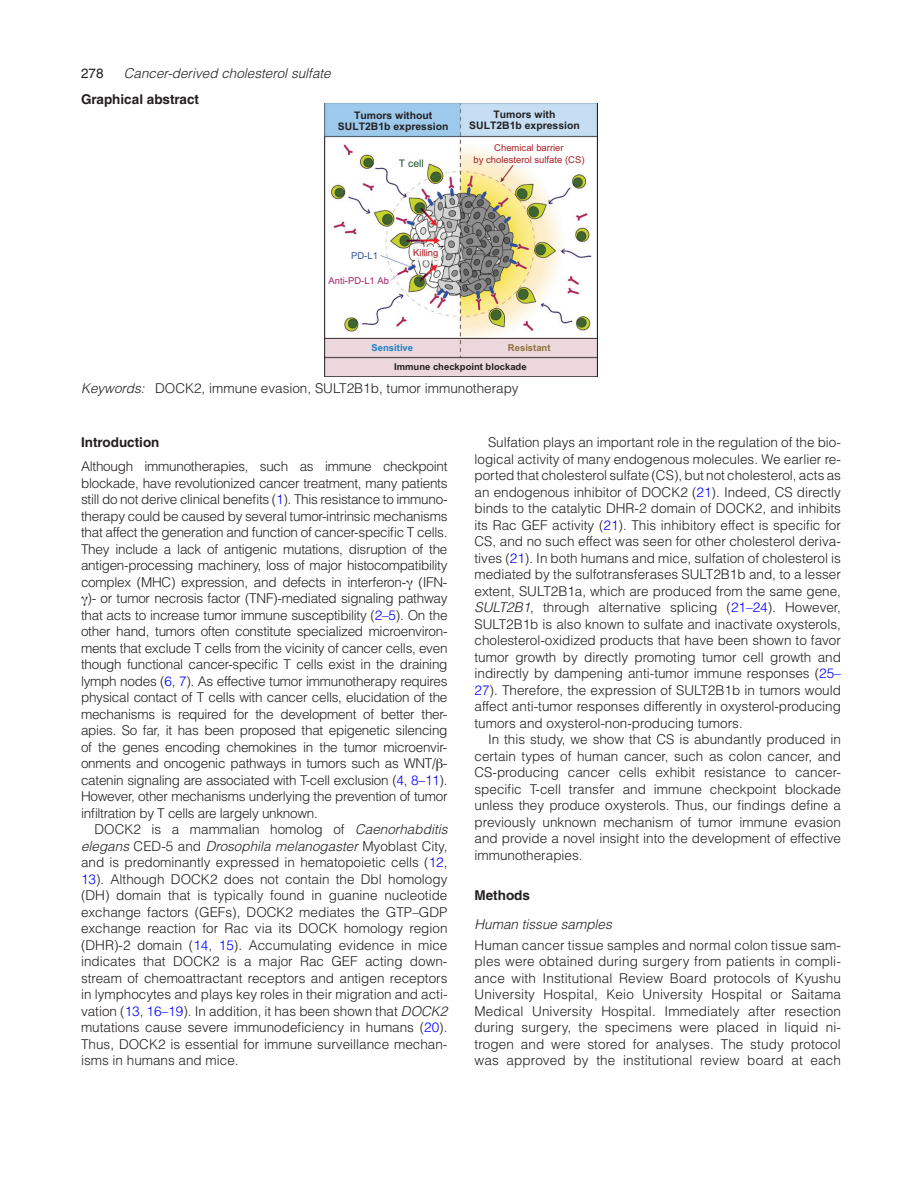
<style>
.page{position:relative;width:919px;height:1187px;background:#fff}
.page>*{position:absolute;margin:0;border:0;box-sizing:border-box;transform-origin:0 0}
.t1{font:300 13.5px/16.5px "Helvetica LT Std";color:#231f20;text-align:justify}
.t2{font:italic 300 13.5px "Helvetica LT Std";color:#231f20}
.t3{font:700 13.5px "Helvetica LT Std";color:#231f20}
.t4{font:13.5px "Helvetica LT Std";color:#231f20}
.t5{font:700 10.35px/11.4px "Arial";color:#231f20;text-align:center}
.t6{font:10.35px "Arial";color:#1e542c}
.t7{font:9.45px/11.4px "Arial";color:#a91e23;text-align:center}
.t8{font:700 9.45px "Arial";color:#231f20}
.t9{font:9.45px "Arial";color:#a62168}
.t10{font:700 9.45px "Arial";color:#1b80c3}
.t11{font:700 9.45px "Arial";color:#8f6f3d}
.t12{font:9.45px "Arial";color:#30529d}
.s1{font-style:italic}
.s2{color:#00f}
.s3{font-family:"Gandhari Unicode";font-weight:400}
</style>
<div class="page">
<img style="left:324px;top:103px;width:274px;height:273px">
<p class="t4" style="left:81px;top:65px;width:24px">278</p>
<p class="t2" style="left:124px;top:65px;width:208px">Cancer-derived cholesterol sulfate</p>
<p class="t3" style="left:81px;top:90px;width:120px">Graphical abstract</p>
<p class="t5" style="left:338px;top:110px;width:112px">Tumors without<br>SULT2B1b expression</p>
<p class="t5" style="left:469px;top:109px;width:112px">Tumors with<br>SULT2B1b expression</p>
<p class="t6" style="left:399px;top:156px;width:26px">T cell</p>
<p class="t12" style="left:351px;top:249px;width:28px">PD-L1</p>
<p class="t9" style="left:328px;top:274px;width:62px">Anti-PD-L1 Ab</p>
<p class="t7" style="left:413px;top:247px;width:27px">Killing</p>
<p class="t7" style="left:473px;top:142px;width:112px">Chemical barrier<br>by cholesterol sulfate (CS)</p>
<p class="t10" style="left:371px;top:341px;width:43px">Sensitive</p>
<p class="t11" style="left:508px;top:341px;width:44px">Resistant</p>
<p class="t8" style="left:394px;top:360px;width:134px">Immune checkpoint blockade</p>
<p class="t1" style="left:81px;top:380px;width:439px"><span class="s1">Keywords:</span> DOCK2, immune evasion, SULT2B1b, tumor immunotherapy</p>
<p class="t3" style="left:81px;top:434px;width:80px">Introduction</p>
<p class="t1" style="left:81px;top:458px;width:368px">Although immunotherapies, such as immune checkpoint blockade, have revolutionized cancer treatment, many patients still do not derive clinical benefits (<span class="s2">1</span>). This resistance to immuno&shy;therapy could be caused by several tumor-intrinsic mechanisms that affect the generation and function of cancer-specific T cells.<br>They include a lack of antigenic mutations, disruption of the antigen-processing machinery, loss of major histocompatibility complex (MHC) expression, and defects in interferon-<span class="s3">γ</span> (IFN&shy;<span class="s3">γ</span>)- or tumor necrosis factor (TNF)-mediated signaling pathway that acts to increase tumor immune susceptibility (<span class="s2">2–5</span>). On the other hand, tumors often constitute specialized microenviron&shy;ments that exclude T cells from the vicinity of cancer cells, even though functional cancer-specific T cells exist in the draining lymph nodes (<span class="s2">6</span>, <span class="s2">7</span>). As effective tumor immunotherapy requires physical contact of T cells with cancer cells, elucidation of the mechanisms is required for the development of better ther&shy;apies. So far, it has been proposed that epigenetic silencing of the genes encoding chemokines in the tumor microenvir&shy;onments and oncogenic pathways in tumors such as WNT/<span class="s3">β&shy;</span>catenin signaling are associated with T-cell exclusion (<span class="s2">4</span>, <span class="s2">8–11</span>).<br>However, other mechanisms underlying the prevention of tumor infiltration by T cells are largely unknown.</p>
<p class="t1" style="left:81px;top:821px;width:368px;text-indent:14px">DOCK2 is a mammalian homolog of <span class="s1">Caenorhabditis elegans</span> CED-5 and <span class="s1">Drosophila melanogaster</span> Myoblast City, and is predominantly expressed in hematopoietic cells (<span class="s2">12</span>, <span class="s2">13</span>). Although DOCK2 does not contain the Dbl homology (DH) domain that is typically found in guanine nucleotide exchange factors (GEFs), DOCK2 mediates the GTP–GDP exchange reaction for Rac via its DOCK homology region (DHR)-2 domain (<span class="s2">14</span>, <span class="s2">15</span>). Accumulating evidence in mice indicates that DOCK2 is a major Rac GEF acting down&shy;stream of chemoattractant receptors and antigen receptors in lymphocytes and plays key roles in their migration and acti&shy;vation (<span class="s2">13</span>, <span class="s2">16–19</span>). In addition, it has been shown that <span class="s1">DOCK2 </span>mutations cause severe immunodeficiency in humans (<span class="s2">20</span>).<br>Thus, DOCK2 is essential for immune surveillance mechan&shy;isms in humans and mice.</p>
<p class="t1" style="left:474px;top:434px;width:368px;text-indent:14px">Sulfation plays an important role in the regulation of the bio&shy;logical activity of many endogenous molecules. We earlier re&shy;ported that cholesterol sulfate (CS), but not cholesterol, acts as an endogenous inhibitor of DOCK2 (<span class="s2">21</span>). Indeed, CS directly binds to the catalytic DHR-2 domain of DOCK2, and inhibits its Rac GEF activity (<span class="s2">21</span>). This inhibitory effect is specific for CS, and no such effect was seen for other cholesterol deriva&shy;tives (<span class="s2">21</span>). In both humans and mice, sulfation of cholesterol is mediated by the sulfotransferases SULT2B1b and, to a lesser extent, SULT2B1a, which are produced from the same gene, <span class="s1">SULT2B1</span>, through alternative splicing (<span class="s2">21–24</span>). However, SULT2B1b is also known to sulfate and inactivate oxysterols, cholesterol-oxidized products that have been shown to favor tumor growth by directly promoting tumor cell growth and indirectly by dampening anti-tumor immune responses (<span class="s2">25– 27</span>). Therefore, the expression of SULT2B1b in tumors would affect anti-tumor responses differently in oxysterol-producing tumors and oxysterol-non-producing tumors.</p>
<p class="t1" style="left:474px;top:731px;width:368px;text-indent:14px">In this study, we show that CS is abundantly produced in certain types of human cancer, such as colon cancer, and CS-producing cancer cells exhibit resistance to cancer&shy;specific T-cell transfer and immune checkpoint blockade unless they produce oxysterols. Thus, our findings define a previously unknown mechanism of tumor immune evasion and provide a novel insight into the development of effective immunotherapies.</p>
<p class="t3" style="left:474px;top:887px;width:57px">Methods</p>
<p class="t2" style="left:474px;top:915px;width:139px">Human tissue samples</p>
<p class="t1" style="left:474px;top:936px;width:368px">Human cancer tissue samples and normal colon tissue sam&shy;ples were obtained during surgery from patients in compli&shy;ance with Institutional Review Board protocols of Kyushu University Hospital, Keio University Hospital or Saitama Medical University Hospital. Immediately after resection during surgery, the specimens were placed in liquid ni&shy;trogen and were stored for analyses. The study protocol was approved by the institutional review board at each</p>
</div>
